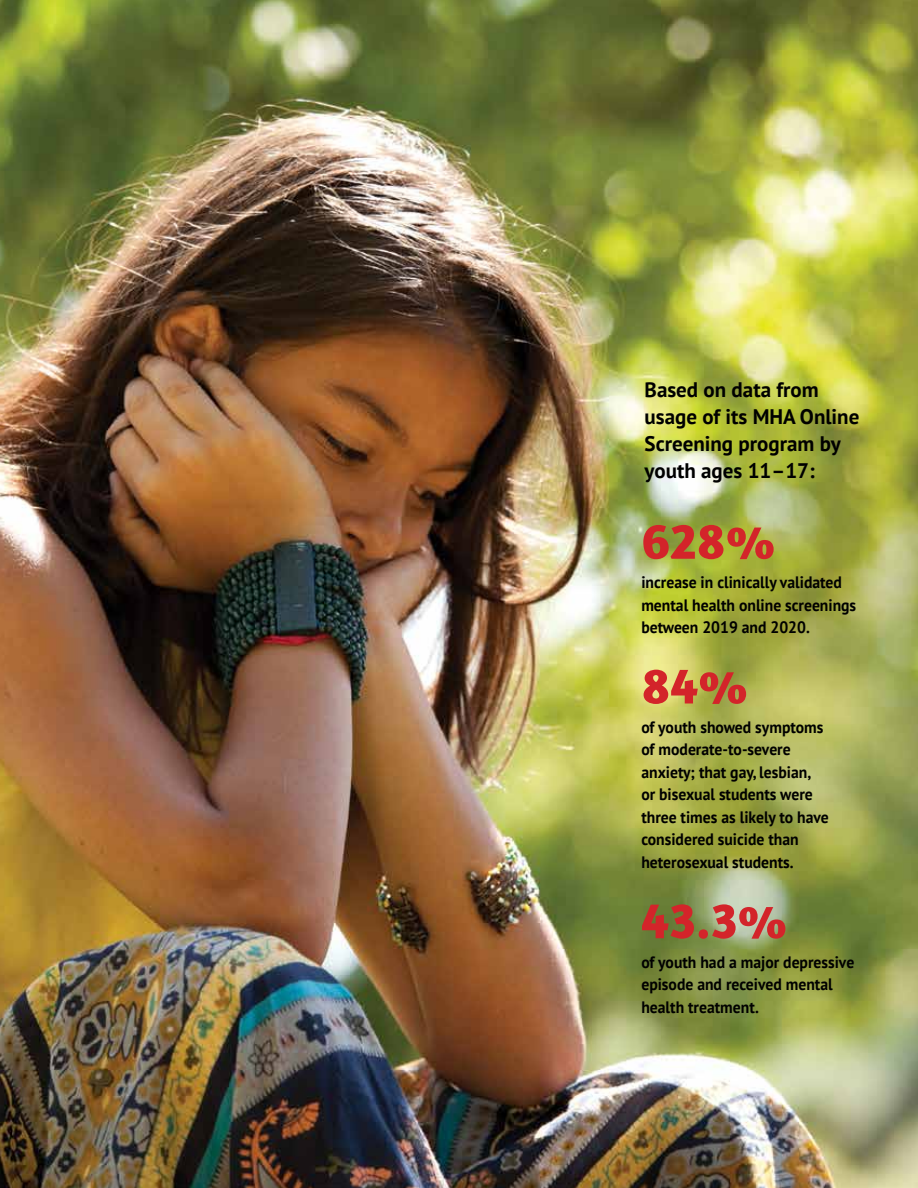
<style>
.page{position:relative;width:918px;height:1188px;background:#fff}
.page>*{position:absolute;margin:0;border:0;box-sizing:border-box;transform-origin:0 0}
.t1{font:700 52.5px "Amaranth";color:#d3242a}
.t2{font:700 21px/27px "PT Sans";color:#000}
.t3{font:700 16.5px/22.5px "PT Sans";color:#000;scale:.95 1}
</style>
<div class="page">
<img style="left:0;top:0;width:918px;height:1188px">
<p class="t2" style="left:645px;top:375px;width:216px">Based on data from usage of its MHA Online<br>Screening program by youth ages 11–17:</p>
<h1 class="t1" style="left:641px;top:508px;width:135px">628%</h1>
<p class="t3" style="left:641px;top:571px;width:228px">increase in clinically validated mental health online screenings between 2019 and 2020.</p>
<h1 class="t1" style="left:641px;top:652px;width:108px">84%</h1>
<p class="t3" style="left:641px;top:715px;width:199px">of youth showed symptoms of moderate-to-severe anxiety; that gay, lesbian, or bisexual students were three times as likely to have considered suicide than heterosexual students.</p>
<h1 class="t1" style="left:641px;top:887px;width:147px">43.3%</h1>
<p class="t3" style="left:641px;top:950px;width:226px">of youth had a major depressive episode and received mental health treatment.</p>
</div>
